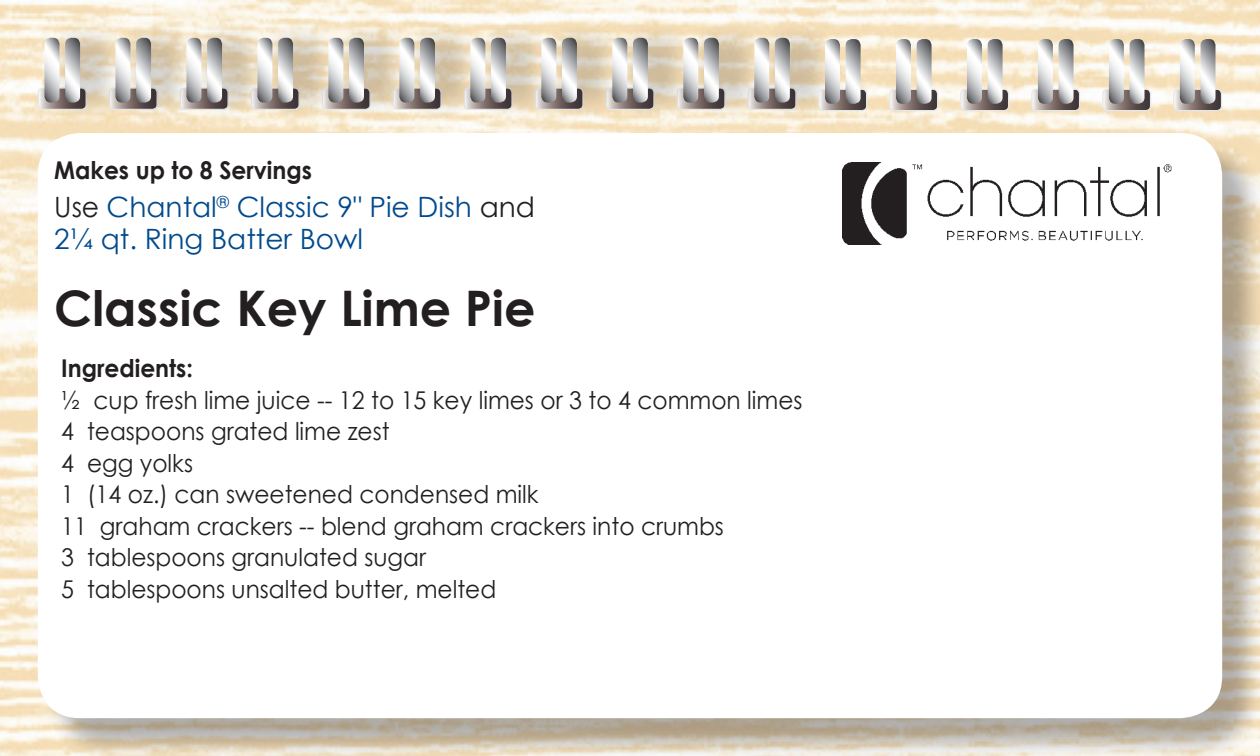
<style>
.page{position:relative;width:1260px;height:756px;background:#fff}
.page>*{position:absolute;margin:0;border:0;box-sizing:border-box;transform-origin:0 0}
.t1{font:700 49px "Century Gothic";color:#231f20}
.t2{font:28px/31.5px "Century Gothic";color:#004a8d}
.t3{font:24.5px/31.5px "Century Gothic";color:#231f20;scale:.95 1}
.t4{font:700 24.5px "Century Gothic";color:#231f20;scale:.95 1}
.s1{color:#231f20}
</style>
<div class="page">
<img style="left:0;top:0;width:1260px;height:756px">
<div style="left:41px;top:135px;width:1219px;height:621px;background:#231f20;opacity:.35"></div>
<div style="left:38px;top:133px;width:1184px;height:585px;background:#fff;border-radius:42px"></div>
<img style="left:842px;top:162px;width:329px;height:82px">
<svg style="left:38px;top:88px;width:48px;height:21px"></svg>
<div style="left:38px;top:87px;width:49px;height:23px;border:1px solid #e6e7e9;border-radius:5px"></div>
<div style="left:50px;top:19px;width:786px;height:105px;background:#231f20;opacity:.25"></div>
<svg style="left:65px;top:38px;width:15px;height:65px"></svg>
<svg style="left:45px;top:38px;width:14px;height:65px"></svg>
<svg style="left:136px;top:38px;width:15px;height:65px"></svg>
<svg style="left:115px;top:38px;width:15px;height:65px"></svg>
<svg style="left:207px;top:38px;width:15px;height:65px"></svg>
<svg style="left:186px;top:38px;width:15px;height:65px"></svg>
<svg style="left:278px;top:38px;width:15px;height:65px"></svg>
<svg style="left:257px;top:38px;width:15px;height:65px"></svg>
<svg style="left:349px;top:38px;width:15px;height:65px"></svg>
<svg style="left:328px;top:38px;width:15px;height:65px"></svg>
<svg style="left:420px;top:38px;width:15px;height:65px"></svg>
<svg style="left:399px;top:38px;width:15px;height:65px"></svg>
<svg style="left:491px;top:38px;width:15px;height:65px"></svg>
<svg style="left:470px;top:38px;width:15px;height:65px"></svg>
<svg style="left:562px;top:38px;width:15px;height:65px"></svg>
<svg style="left:541px;top:38px;width:15px;height:65px"></svg>
<svg style="left:633px;top:38px;width:15px;height:65px"></svg>
<svg style="left:612px;top:38px;width:15px;height:65px"></svg>
<svg style="left:704px;top:38px;width:15px;height:65px"></svg>
<svg style="left:683px;top:38px;width:15px;height:65px"></svg>
<svg style="left:775px;top:38px;width:15px;height:65px"></svg>
<svg style="left:754px;top:38px;width:15px;height:65px"></svg>
<svg style="left:819px;top:89px;width:48px;height:22px"></svg>
<div style="left:818px;top:89px;width:49px;height:22px;border:1px solid #e6e7e9;border-radius:5px"></div>
<svg style="left:890px;top:89px;width:48px;height:22px"></svg>
<div style="left:889px;top:89px;width:49px;height:22px;border:1px solid #e6e7e9;border-radius:5px"></div>
<svg style="left:961px;top:89px;width:48px;height:22px"></svg>
<div style="left:960px;top:89px;width:49px;height:22px;border:1px solid #e6e7e9;border-radius:5px"></div>
<svg style="left:1032px;top:89px;width:48px;height:22px"></svg>
<div style="left:1031px;top:89px;width:49px;height:22px;border:1px solid #e6e7e9;border-radius:5px"></div>
<svg style="left:1103px;top:89px;width:48px;height:22px"></svg>
<div style="left:1102px;top:89px;width:49px;height:22px;border:1px solid #e6e7e9;border-radius:5px"></div>
<svg style="left:1174px;top:89px;width:48px;height:22px"></svg>
<div style="left:1173px;top:89px;width:49px;height:22px;border:1px solid #e6e7e9;border-radius:5px"></div>
<svg style="left:846px;top:39px;width:15px;height:65px"></svg>
<svg style="left:825px;top:39px;width:15px;height:65px"></svg>
<svg style="left:917px;top:39px;width:15px;height:65px"></svg>
<svg style="left:896px;top:39px;width:15px;height:65px"></svg>
<svg style="left:988px;top:39px;width:15px;height:65px"></svg>
<svg style="left:967px;top:39px;width:15px;height:65px"></svg>
<svg style="left:1059px;top:39px;width:15px;height:65px"></svg>
<svg style="left:1038px;top:39px;width:15px;height:65px"></svg>
<svg style="left:1130px;top:39px;width:15px;height:65px"></svg>
<svg style="left:1109px;top:39px;width:15px;height:65px"></svg>
<svg style="left:1201px;top:39px;width:14px;height:65px"></svg>
<svg style="left:1180px;top:39px;width:15px;height:65px"></svg>
<p class="t4" style="left:54px;top:152px;width:273px">Makes up to 8 Servings</p>
<p class="t2" style="left:54px;top:191px;width:482px"><span class="s1">Use</span> Chantal<sup>®</sup> Classic 9" Pie Dish <span class="s1">and<br></span>2¼ qt. Ring Batter Bowl</p>
<h1 class="t1" style="left:54px;top:271px;width:483px">Classic Key Lime Pie</h1>
<p class="t4" style="left:61px;top:350px;width:140px">Ingredients:</p>
<p class="t3" style="left:61px;top:384px;width:782px">½ cup fresh lime juice -- 12 to 15 key limes or 3 to 4 common limes 4 teaspoons grated lime zest<br>4 egg yolks<br>1 (14 oz.) can sweetened condensed milk<br>11 graham crackers -- blend graham crackers into crumbs<br>3 tablespoons granulated sugar<br>5 tablespoons unsalted butter, melted</p>
</div>
